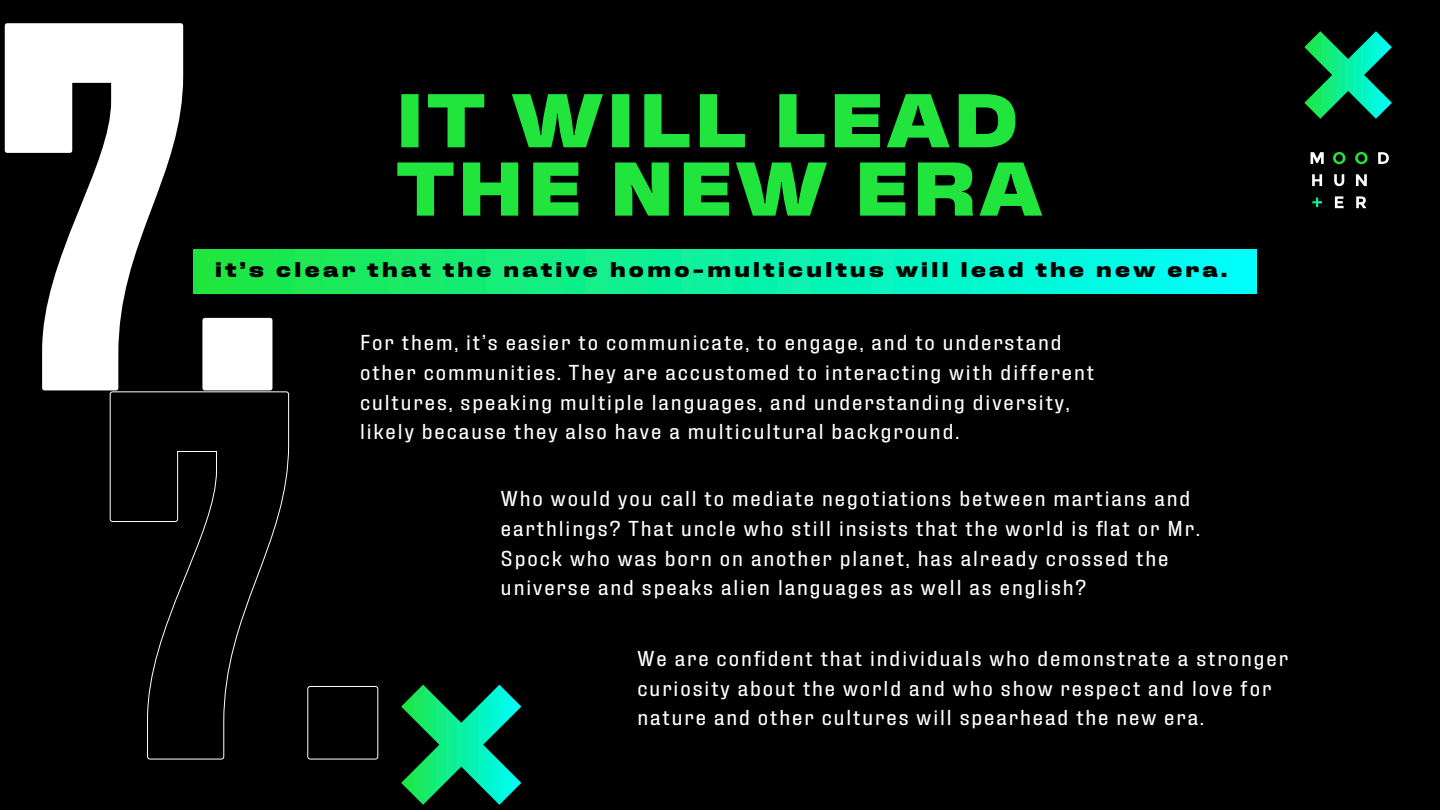
<style>
.page{position:relative;width:1440px;height:810px;background:#000}
.page>*{position:absolute;margin:0;border:0;box-sizing:border-box;transform-origin:0 0}
.t1{font:700 condensed 518.7px "Fixture";color:#fff}
.t2{font:800 expanded 75px/68.3px "Fixture";letter-spacing:.03em;color:#21e43d}
.t3{font:21.45px/29.6px "Fixture";letter-spacing:.09em;color:#fff}
.t4{font:800 expanded 21.08px "Fixture";letter-spacing:.13em;color:#000}
</style>
<div class="page">
<svg style="left:1304px;top:31px;width:88px;height:88px"></svg>
<svg style="left:401px;top:685px;width:120px;height:120px"></svg>
<svg style="left:109px;top:391px;width:180px;height:369px"></svg>
<div style="left:307px;top:686px;width:71px;height:73px;border:1px solid #fff;border-radius:3px"></div>
<div style="left:194px;top:250px;width:1062px;height:44px;background:linear-gradient(to right,#1ee642,#00feff)"></div>
<svg style="left:1311px;top:152px;width:13px;height:12px"></svg>
<svg style="left:1333px;top:152px;width:12px;height:12px"></svg>
<svg style="left:1355px;top:152px;width:13px;height:12px"></svg>
<svg style="left:1378px;top:152px;width:11px;height:12px"></svg>
<svg style="left:1312px;top:174px;width:10px;height:12px"></svg>
<svg style="left:1334px;top:174px;width:10px;height:12px"></svg>
<svg style="left:1356px;top:174px;width:11px;height:12px"></svg>
<svg style="left:1335px;top:196px;width:9px;height:12px"></svg>
<svg style="left:1356px;top:196px;width:11px;height:12px"></svg>
<svg style="left:1312px;top:197px;width:10px;height:10px"></svg>
<h1 class="t1" style="left:-8px;top:-118px;width:298px">7.</h1>
<h2 class="t2" style="left:395px;top:89px;width:649px">IT WILL LEAD<br>THE NEW ERA</h2>
<p class="t4" style="left:215px;top:256px;width:1014px">it’s clear that the native homo-multicultus will lead the new era.</p>
<p class="t3" style="left:360px;top:328px;width:736px">For them, it’s easier to communicate, to engage, and to understand other communities. They are accustomed to interacting with different cultures, speaking multiple languages, and understanding diversity, likely because they also have a multicultural background.</p>
<p class="t3" style="left:501px;top:484px;width:700px">Who would you call to mediate negotiations between martians and earthlings? That uncle who still insists that the world is flat or Mr.<br>Spock who was born on another planet, has already crossed the universe and speaks alien languages as well as english?</p>
<p class="t3" style="left:638px;top:644px;width:652px">We are confident that individuals who demonstrate a stronger curiosity about the world and who show respect and love for nature and other cultures will spearhead the new era.</p>
</div>
